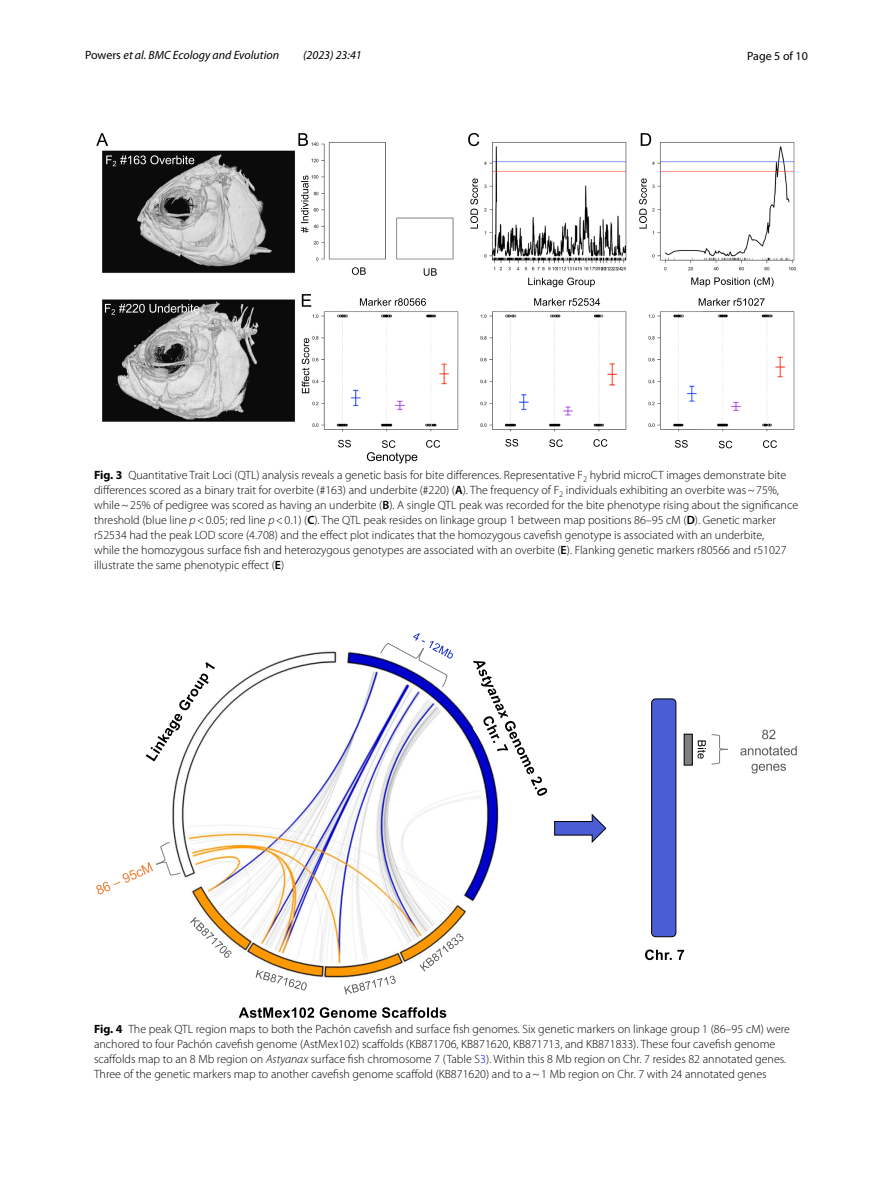
<style>
.page{position:relative;width:893px;height:1187px;background:#fff}
.page>*{position:absolute;margin:0;border:0;box-sizing:border-box;transform-origin:0 0}
.t1{font:300 12px/15px "Myriad Pro";color:#000}
.t2{font:italic 12px "Myriad Pro";color:#000}
.t3{font:12px "Myriad Pro";color:#000}
.s1{font-style:normal}
.s2{font-weight:700}
.s3{font-weight:600}
.s4{font-style:italic}
.s5{color:#00f}
</style>
<div class="page">
<img style="left:102px;top:142px;width:694px;height:289px">
<svg style="left:106px;top:155px;width:88px;height:11px"></svg>
<svg style="left:105px;top:304px;width:95px;height:10px"></svg>
<svg style="left:301px;top:175px;width:7px;height:57px"></svg>
<svg style="left:352px;top:267px;width:14px;height:8px"></svg>
<svg style="left:424px;top:268px;width:13px;height:8px"></svg>
<svg style="left:470px;top:178px;width:8px;height:50px"></svg>
<svg style="left:639px;top:178px;width:8px;height:50px"></svg>
<svg style="left:528px;top:277px;width:67px;height:10px"></svg>
<svg style="left:691px;top:277px;width:83px;height:10px"></svg>
<svg style="left:360px;top:298px;width:66px;height:8px"></svg>
<svg style="left:534px;top:298px;width:66px;height:8px"></svg>
<svg style="left:699px;top:298px;width:66px;height:8px"></svg>
<svg style="left:96px;top:133px;width:12px;height:13px"></svg>
<svg style="left:298px;top:133px;width:10px;height:13px"></svg>
<svg style="left:468px;top:133px;width:11px;height:13px"></svg>
<svg style="left:641px;top:133px;width:10px;height:13px"></svg>
<svg style="left:302px;top:294px;width:9px;height:13px"></svg>
<svg style="left:338px;top:440px;width:13px;height:7px"></svg>
<svg style="left:426px;top:440px;width:14px;height:7px"></svg>
<svg style="left:505px;top:439px;width:13px;height:7px"></svg>
<svg style="left:549px;top:439px;width:14px;height:8px"></svg>
<svg style="left:593px;top:439px;width:14px;height:8px"></svg>
<svg style="left:675px;top:440px;width:13px;height:7px"></svg>
<svg style="left:719px;top:440px;width:13px;height:8px"></svg>
<svg style="left:763px;top:440px;width:14px;height:8px"></svg>
<svg style="left:367px;top:440px;width:50px;height:23px"></svg>
<svg style="left:302px;top:338px;width:7px;height:55px"></svg>
<img style="left:172px;top:651px;width:327px;height:250px">
<div style="left:652px;top:699px;width:24px;height:237px;background:#4b5dd4;border-radius:4px"></div>
<div style="left:651px;top:698px;width:25px;height:239px;border:1px solid #000;border-radius:4px"></div>
<svg style="left:645px;top:949px;width:39px;height:11px"></svg>
<div style="left:684px;top:734px;width:8px;height:31px;background:#7f7f7f"></div>
<div style="left:684px;top:733px;width:9px;height:32px;border:1px solid #000"></div>
<svg style="left:380px;top:633px;width:73px;height:54px"></svg>
<svg style="left:145px;top:651px;width:80px;height:119px"></svg>
<svg style="left:698px;top:734px;width:30px;height:30px"></svg>
<svg style="left:174px;top:900px;width:299px;height:117px"></svg>
<svg style="left:96px;top:841px;width:85px;height:53px"></svg>
<svg style="left:762px;top:729px;width:13px;height:10px"></svg>
<svg style="left:740px;top:745px;width:57px;height:10px"></svg>
<svg style="left:751px;top:763px;width:35px;height:10px"></svg>
<svg style="left:473px;top:661px;width:74px;height:134px"></svg>
<svg style="left:554px;top:813px;width:53px;height:30px"></svg>
<p class="t2" style="left:85px;top:48px;width:196px"><span class="s1">Powers</span> et al. BMC Ecology and Evolution</p>
<p class="t2" style="left:303px;top:48px;width:60px">(2023) 23:41</p>
<p class="t3" style="left:747px;top:48px;width:62px">Page 5 of 10</p>
<p class="t1" style="left:94px;top:467px;width:706px"><span class="s2">Fig. 3</span> Quantitative Trait Loci (QTL) analysis reveals a genetic basis for bite differences. Representative F<sub>2</sub> hybrid microCT images demonstrate bite differences scored as a binary trait for overbite (#163) and underbite (#220) (<span class="s3">A</span>). The frequency of -F<sub>2</sub> individuals exhibiting an overbite was~75%, while~25% of pedigree was scored as having an underbite (<span class="s3">B</span>). A single QTL peak was recorded for the bite phenotype rising about the significance threshold (blue line <span class="s4">p</span>&lt;0.05; red line <span class="s4">p</span>&lt;0.1) (<span class="s3">C</span>). The QTL peak resides on linkage group 1 between map positions 86–95 cM (<span class="s3">D</span>). Genetic marker r52534 had the peak LOD score (4.708) and the effect plot indicates that the homozygous cavefish genotype is associated with an underbite,<br>while the homozygous surface fish and heterozygous genotypes are associated with an overbite (<span class="s3">E</span>). Flanking genetic markers r80566 and r51027 illustrate the same phenotypic effect (<span class="s3">E</span>)</p>
<p class="t1" style="left:94px;top:1021px;width:698px"><span class="s2">Fig. 4</span> The peak QTL region maps to both the Pachón cavefish and surface fish genomes. Six genetic markers on linkage group 1 (86–95 cM) were anchored to four Pachón cavefish genome (AstMex102) scaffolds (KB871706, KB871620, KB871713, and KB871833). These four cavefish genome scaffolds map to an 8 Mb region on <span class="s4">Astyanax</span> surface fish chromosome 7 (Table S<span class="s5">3</span>). Within this 8 Mb region on Chr. 7 resides 82 annotated genes.<br>Three of the genetic markers map to another cavefish genome scaffold (KB871620) and to a~1 Mb region on Chr. 7 with 24 annotated genes</p>
</div>
